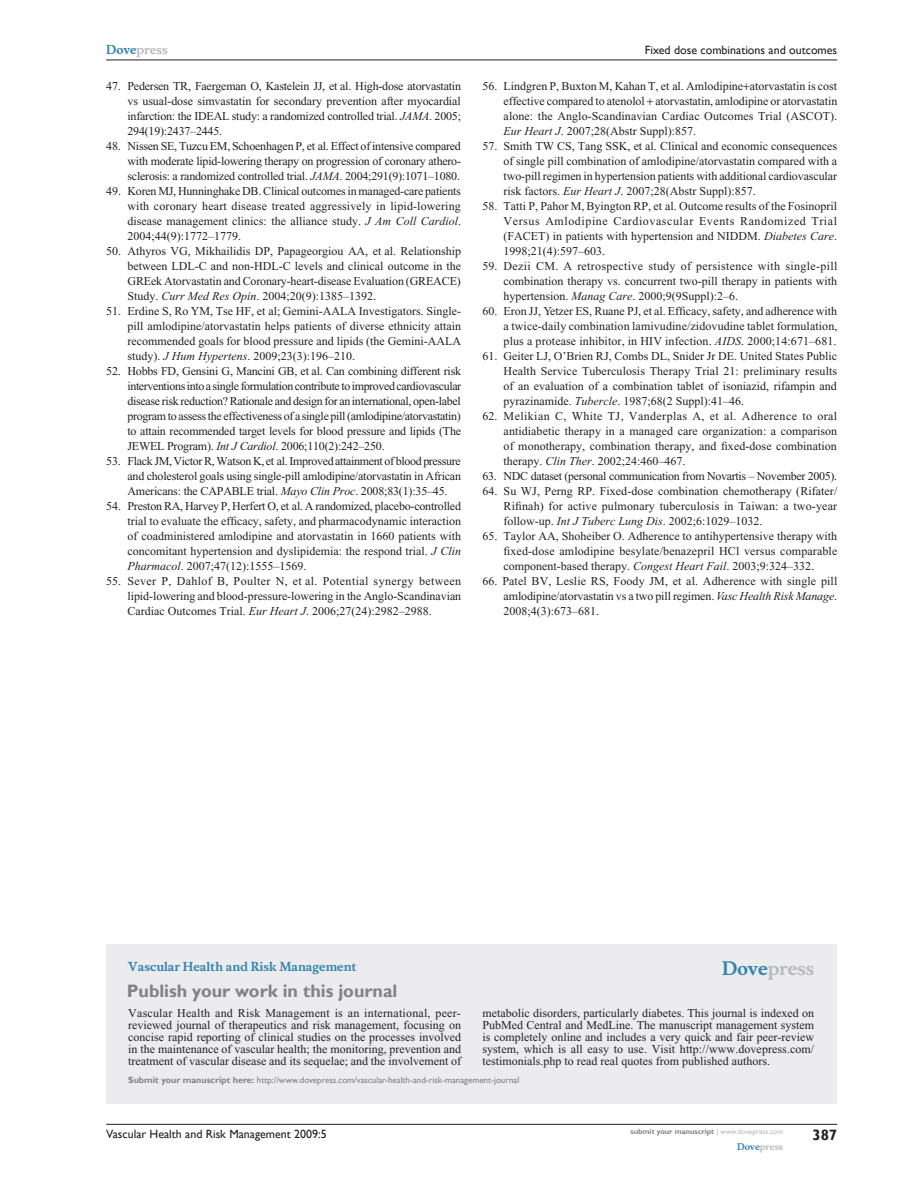
<style>
.page{position:relative;width:918px;height:1188px;background:#fff}
.page>*{position:absolute;margin:0;border:0;box-sizing:border-box;transform-origin:0 0}
.t1{font:700 18px "Gill Sans";color:#808285}
.t2{font:700 18px "Musee";color:#b8b9bc}
.t3{font:700 15px "Gill Sans";color:#231f20}
.t4{font:12px/15px "Times New Roman";color:#231f20;text-align:justify}
.t5{font:12px "Gill Sans";color:#231f20}
.t6{font:12px "Times New Roman";letter-spacing:-.025em;color:#231f20}
.t7{font:700 12px "Musee";color:#3485ae}
.t8{font:700 12px "Musee";color:#b8b9bc}
.t9{font:9px "Gill Sans";color:#808285}
.t10{font:700 9px "Musee";color:#b8b9bc}
.t11{font:700 7.5px "Gill Sans";color:#808285}
.s1{color:#3485ae}
.s2{font-style:italic}
.s3{font-weight:700}
.s4{font-weight:400;color:#b8b9bc}
</style>
<div class="page">
<div style="left:106px;top:944px;width:731px;height:159px;background:#ececee"></div>
<hr style="left:106px;top:1124px;width:731px;height:1px;background:#231f20">
<hr style="left:106px;top:60px;width:731px;height:1px;background:#231f20">
<p class="t8" style="left:106px;top:43px;width:63px"><span class="s1">Dove</span>press</p>
<p class="t5" style="left:645px;top:43px;width:194px">Fixed dose combinations and outcomes</p>
<p class="t4" style="left:128px;top:79px;width:335px;text-indent:-21px">47. Pedersen TR, Faergeman O, Kastelein JJ, et al. High-dose atorvastatin vs usual-dose simvastatin for secondary prevention after myocardial infarction: the IDEAL study: a randomized controlled trial. <span class="s2">JAMA</span>. 2005; 294(19):2437–2445.</p>
<p class="t4" style="left:128px;top:139px;width:335px;text-indent:-21px">48. Nissen SE, Tuzcu EM, Schoenhagen P, et al. Effect of intensive compared with moderate lipid-lowering therapy on progression of coronary athero&shy;sclerosis: a randomized controlled trial. <span class="s2">JAMA</span>. 2004;291(9):1071–1080.</p>
<p class="t4" style="left:128px;top:184px;width:335px;text-indent:-21px">49. Koren MJ, Hunninghake DB. Clinical outcomes in managed-care patients with coronary heart disease treated aggressively in lipid-lowering disease management clinics: the alliance study. <span class="s2">J Am Coll Cardiol</span>.<br>2004;44(9):1772–1779.</p>
<p class="t4" style="left:128px;top:244px;width:335px;text-indent:-21px">50. Athyros VG, Mikhailidis DP, Papageorgiou AA, et al. Relationship between LDL-C and non-HDL-C levels and clinical outcome in the GREek Atorvastatin and Coronary-heart-disease Evaluation (GREACE)<br>Study. <span class="s2">Curr Med Res Opin</span>. 2004;20(9):1385–1392.</p>
<p class="t4" style="left:128px;top:304px;width:335px;text-indent:-21px">51. Erdine S, Ro YM, Tse HF, et al; Gemini-AALA Investigators. Single&shy;pill amlodipine/atorvastatin helps patients of diverse ethnicity attain recommended goals for blood pressure and lipids (the Gemini-AALA study). <span class="s2">J Hum Hypertens</span>. 2009;23(3):196–210.</p>
<p class="t4" style="left:128px;top:364px;width:335px;text-indent:-21px">52. Hobbs FD, Gensini G, Mancini GB, et al. Can combining different risk interventions into a single formulation contribute to improved cardiovascular disease risk reduction? Rationale and design for an international, open-label program to assess the effectiveness of a single pill (amlodipine/atorvastatin) to attain recommended target levels for blood pressure and lipids (The JEWEL Program). <span class="s2">Int J Cardiol</span>. 2006;110(2):242–250.</p>
<p class="t4" style="left:128px;top:454px;width:335px;text-indent:-21px">53. Flack JM, Victor R, Watson K, et al. Improved attainment of blood pressure and cholesterol goals using single-pill amlodipine/atorvastatin in African Americans: the CAPABLE trial. <span class="s2">Mayo Clin Proc</span>. 2008;83(1):35–45.</p>
<p class="t4" style="left:128px;top:499px;width:335px;text-indent:-21px">54. Preston RA, Harvey P, Herfert O, et al. A randomized, placebo-controlled trial to evaluate the efficacy, safety, and pharmacodynamic interaction of coadministered amlodipine and atorvastatin in 1660 patients with concomitant hypertension and dyslipidemia: the respond trial. <span class="s2">J Clin Pharmacol</span>. 2007;47(12):1555–1569.</p>
<p class="t4" style="left:128px;top:574px;width:335px;text-indent:-21px">55. Sever P, Dahlof B, Poulter N, et al. Potential synergy between lipid-lowering and blood-pressure-lowering in the Anglo-Scandinavian Cardiac Outcomes Trial. <span class="s2">Eur Heart J</span>. 2006;27(24):2982–2988.</p>
<p class="t4" style="left:504px;top:79px;width:335px;text-indent:-21px">56. Lindgren P, Buxton M, Kahan T, et al. Amlodipine atorvastatin is cost effective compared to atenolol atorvastatin, amlodipine or atorvastatin alone: the Anglo-Scandinavian Cardiac Outcomes Trial (ASCOT).<br><span class="s2">Eur Heart J</span>. 2007;28(Abstr Suppl):857.</p>
<p class="t4" style="left:504px;top:139px;width:335px;text-indent:-21px">57. Smith TW CS, Tang SSK, et al. Clinical and economic consequences of single pill combination of amlodipine/atorvastatin compared with a two-pill regimen in hypertension patients with additional cardiovascular risk factors. <span class="s2">Eur Heart J</span>. 2007;28(Abstr Suppl):857.</p>
<p class="t4" style="left:504px;top:199px;width:335px;text-indent:-21px">58. Tatti P, Pahor M, Byington RP, et al. Outcome results of the Fosinopril Versus Amlodipine Cardiovascular Events Randomized Trial (FACET) in patients with hypertension and NIDDM. <span class="s2">Diabetes Care</span>.<br>1998;21(4):597–603.</p>
<p class="t4" style="left:504px;top:259px;width:335px;text-indent:-21px">59. Dezii CM. A retrospective study of persistence with single-pill combination therapy vs. concurrent two-pill therapy in patients with hypertension. <span class="s2">Manag Care</span>. 2000;9(9Suppl):2–6.</p>
<p class="t4" style="left:504px;top:304px;width:335px;text-indent:-21px">60. Eron JJ, Yetzer ES, Ruane PJ, et al. Efficacy, safety, and adherence with a twice-daily combination lamivudine/zidovudine tablet formulation, plus a protease inhibitor, in HIV infection. <span class="s2">AIDS</span>. 2000;14:671–681.</p>
<p class="t4" style="left:504px;top:349px;width:335px;text-indent:-21px">61. Geiter LJ, O’Brien RJ, Combs DL, Snider Jr DE. United States Public Health Service Tuberculosis Therapy Trial 21: preliminary results of an evaluation of a combination tablet of isoniazid, rifampin and pyrazinamide. <span class="s2">Tubercle</span>. 1987;68(2 Suppl):41–46.</p>
<p class="t4" style="left:504px;top:409px;width:335px;text-indent:-21px">62. Melikian C, White TJ, Vanderplas A, et al. Adherence to oral antidiabetic therapy in a managed care organization: a comparison of monotherapy, combination therapy, and fixed-dose combination therapy. <span class="s2">Clin Ther</span>. 2002;24:460–467.</p>
<p class="t6" style="left:482px;top:470px;width:356px">63. NDC dataset (personal communication from Novartis – November 2005).</p>
<p class="t4" style="left:504px;top:484px;width:335px;text-indent:-21px">64. Su WJ, Perng RP. Fixed-dose combination chemotherapy (Rifater/ Rifinah) for active pulmonary tuberculosis in Taiwan: a two-year follow-up. <span class="s2">Int J Tuberc Lung Dis</span>. 2002;6:1029–1032.</p>
<p class="t4" style="left:504px;top:529px;width:335px;text-indent:-21px">65. Taylor AA, Shoheiber O. Adherence to antihypertensive therapy with fixed-dose amlodipine besylate/benazepril HCl versus comparable component-based therapy. <span class="s2">Congest Heart Fail</span>. 2003;9:324–332.</p>
<p class="t4" style="left:504px;top:574px;width:335px;text-indent:-21px">66. Patel BV, Leslie RS, Foody JM, et al. Adherence with single pill amlodipine/atorvastatin vs a two pill regimen. <span class="s2">Vasc Health Risk Manage</span>.<br>2008;4(3):673–681.</p>
<p class="t7" style="left:128px;top:959px;width:230px">Vascular Health and Risk Management</p>
<h1 class="t1" style="left:127px;top:980px;width:272px">Publish your work in this journal</h1>
<h1 class="t2" style="left:722px;top:958px;width:94px"><span class="s1">Dove</span>press</h1>
<p class="t4" style="left:128px;top:1007px;width:334px;line-height:12px">Vascular Health and Risk Management is an international, peer&shy;reviewed journal of therapeutics and risk management, focusing on concise rapid reporting of clinical studies on the processes involved in the maintenance of vascular health; the monitoring, prevention and treatment of vascular disease and its sequelae; and the involvement of</p>
<p class="t4" style="left:482px;top:1007px;width:333px;line-height:12px">metabolic disorders, particularly diabetes. This journal is indexed on PubMed Central and MedLine. The manuscript management system is completely online and includes a very quick and fair peer-review system, which is all easy to use. Visit http://www.dovepress.com/ testimonials.php to read real quotes from published authors.</p>
<p class="t9" style="left:128px;top:1075px;width:393px"><span class="s3">Submit your manuscript here:</span> http://www.dovepress.com/vascular-health-and-risk-management-journal</p>
<p class="t5" style="left:106px;top:1127px;width:222px">Vascular Health and Risk Management 2009:5</p>
<p class="t11" style="left:631px;top:1127px;width:154px">submit your manuscript <span class="s4">| www.dovepress.com</span></p>
<p class="t10" style="left:737px;top:1141px;width:48px"><span class="s1">Dove</span>press</p>
<p class="t3" style="left:812px;top:1126px;width:26px">387</p>
</div>
